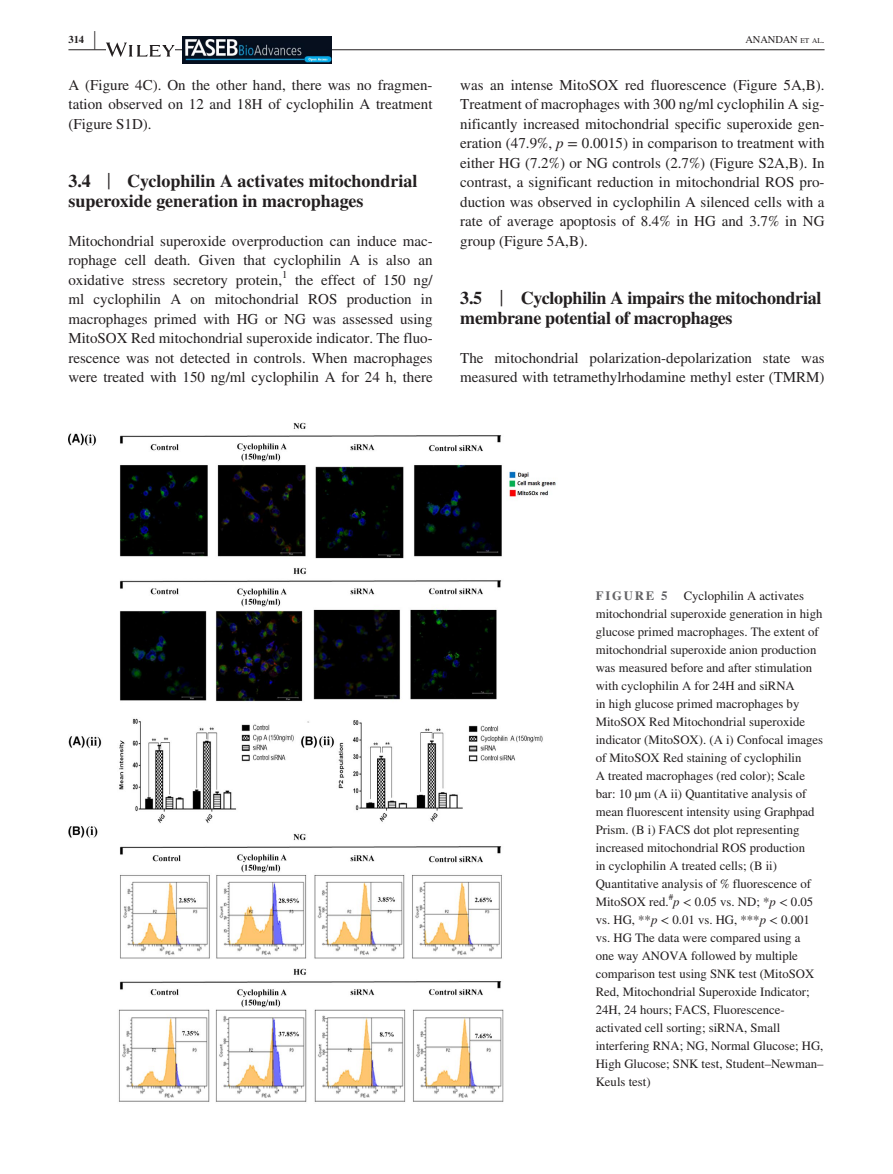
<style>
.page{position:relative;width:893px;height:1174px;background:#fff}
.page>*{position:absolute;margin:0;border:0;box-sizing:border-box;transform-origin:0 0}
.t1{font:700 25.95px "STIX";color:#231f20;scale:.36 1}
.t2{font:700 18px/19.5px "STIX";letter-spacing:-.015em;color:#231f20}
.t3{font:15px/19.5px "STIX";color:#231f20;text-align:justify}
.t4{font:12.75px/18px "STIX";color:#231f20}
.t5{font:700 12.75px "STIX";letter-spacing:.14em;color:#636366}
.t6{font:10.5px "STIX";color:#231f20}
.t7{font:700 10.5px "STIX";color:#231f20}
.t8{font:10.5px "STIX";color:#231f20}
.s1{font-size:7.35px}
.s2{font-style:italic}
.s3{font-weight:400;font-size:23.7px}
</style>
<div class="page">
<hr style="left:68px;top:49px;width:756px;height:1px;background:#231f20">
<svg style="left:106px;top:43px;width:69px;height:14px"></svg>
<img style="left:182px;top:36px;width:149px;height:27px">
<img style="left:68px;top:422px;width:488px;height:680px">
<p class="t7" style="left:68px;top:33px;width:17px">314</p>
<h1 class="t1" style="left:94px;top:25px;width:7px">|</h1>
<p class="t6" style="left:745px;top:32px;width:81px">ANANDAN <span class="s1">et al</span>.</p>
<p class="t3" style="left:68px;top:76px;width:366px">A (Figure 4C). On the other hand, there was no fragmen&shy;tation observed on 12 and 18H of cyclophilin A treatment (Figure S1D).</p>
<p class="t3" style="left:460px;top:76px;width:366px">was an intense MitoSOX red fluorescence (Figure 5A,B).<br>Treatment of macrophages with 300 ng/ml cyclophilin A sig&shy;nificantly increased mitochondrial specific superoxide gen&shy;eration (47.9%, <span class="s2">p</span> = 0.0015) in comparison to treatment with either HG (7.2%) or NG controls (2.7%) (Figure S2A,B). In contrast, a significant reduction in mitochondrial ROS pro&shy;duction was observed in cyclophilin A silenced cells with a rate of average apoptosis of 8.4% in HG and 3.7% in NG group (Figure 5A,B).</p>
<p class="t2" style="left:68px;top:171px;width:351px">3.4 <span class="s3">|</span> Cyclophilin A activates mitochondrial superoxide generation in macrophages</p>
<p class="t3" style="left:68px;top:232px;width:366px">Mitochondrial superoxide overproduction can induce mac&shy;rophage cell death. Given that cyclophilin A is also an oxidative stress secretory protein,</p>
<p class="t8" style="left:282px;top:267px;width:7px">1</p>
<p class="t3" style="left:68px;top:271px;width:366px;text-indent:227px">the effect of 150 ng/ ml cyclophilin A on mitochondrial ROS production in macrophages primed with HG or NG was assessed using MitoSOX Red mitochondrial superoxide indicator. The fluo&shy;rescence was not detected in controls. When macrophages were treated with 150 ng/ml cyclophilin A for 24 h, there</p>
<p class="t2" style="left:460px;top:288px;width:363px">3.5 <span class="s3">|</span> Cyclophilin A impairs the mitochondrial membrane potential of macrophages</p>
<p class="t3" style="left:460px;top:349px;width:366px">The mitochondrial polarization-depolarization state was measured with tetramethylrhodamine methyl ester (TMRM)</p>
<p class="t5" style="left:596px;top:588px;width:73px">FIGURE 5</p>
<p class="t4" style="left:596px;top:587px;width:229px;text-indent:88px">Cyclophilin A activates mitochondrial superoxide generation in high glucose primed macrophages. The extent of mitochondrial superoxide anion production was measured before and after stimulation with cyclophilin A for 24H and siRNA<br>in high glucose primed macrophages by MitoSOX Red Mitochondrial superoxide indicator (MitoSOX). (A i) Confocal images of MitoSOX Red staining of cyclophilin<br>A treated macrophages (red color); Scale bar: 10 µm (A ii) Quantitative analysis of mean fluorescent intensity using Graphpad Prism. (B i) FACS dot plot representing increased mitochondrial ROS production<br>in cyclophilin A treated cells; (B ii)<br>Quantitative analysis of % fluorescence of MitoSOX red.<sup>#</sup><span class="s2">p</span> &lt; 0.05 vs. ND; *<span class="s2">p</span> &lt; 0.05 vs. HG, **<span class="s2">p</span> &lt; 0.01 vs. HG, ***<span class="s2">p</span> &lt; 0.001 vs. HG The data were compared using a<br>one way ANOVA followed by multiple comparison test using SNK test (MitoSOX Red, Mitochondrial Superoxide Indicator; 24H, 24 hours; FACS, Fluorescence&shy;activated cell sorting; siRNA, Small interfering RNA; NG, Normal Glucose; HG, High Glucose; SNK test, Student–Newman–</p>
</div>
